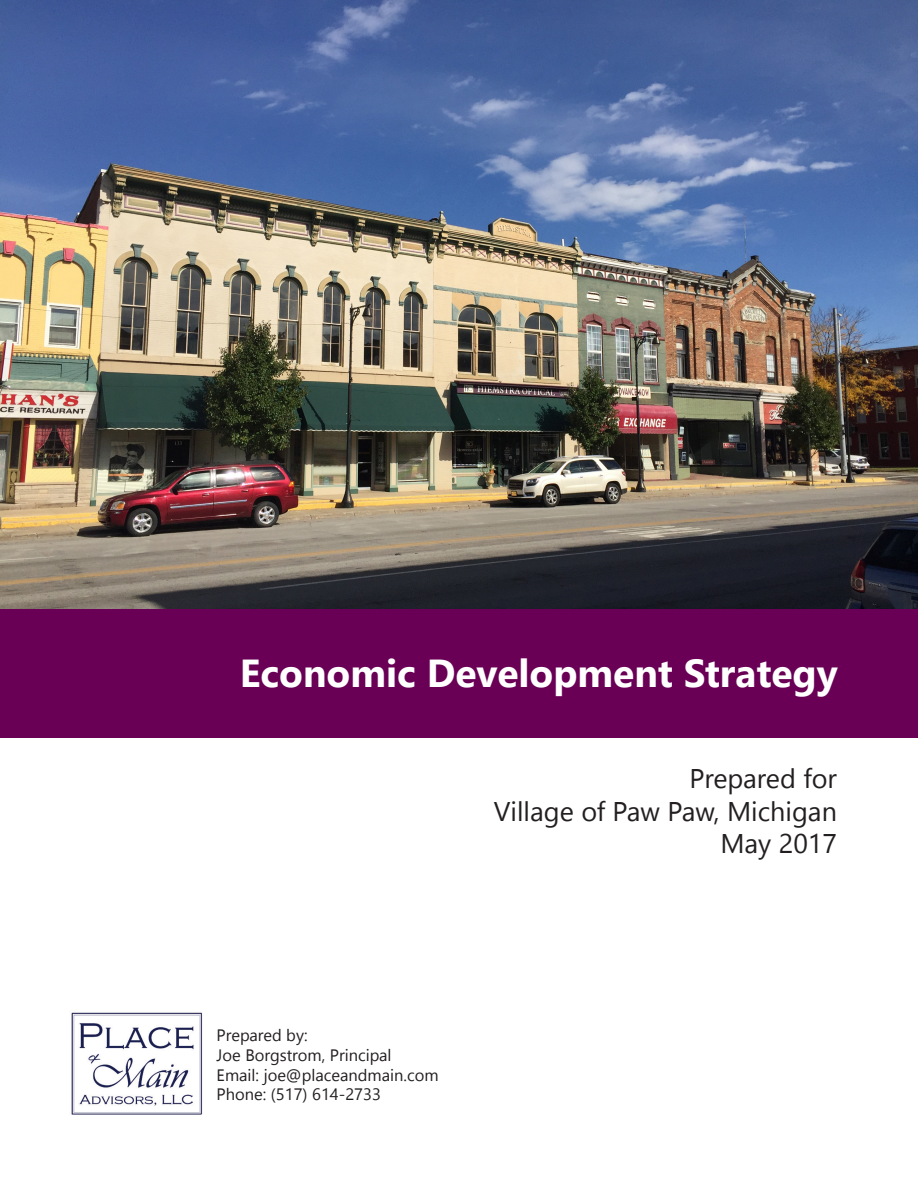
<style>
.page{position:relative;width:918px;height:1188px;background:#fff}
.page>*{position:absolute;margin:0;border:0;box-sizing:border-box;transform-origin:0 0}
.t1{font:700 39px "Gadugi";color:#fff}
.t2{font:27px "Gadugi";color:#231f20}
.t3{font:16.5px "Gadugi";color:#231f20}
</style>
<div class="page">
<img style="left:0;top:0;width:918px;height:609px">
<div style="left:0;top:609px;width:918px;height:128px;background:#690055"></div>
<img style="left:71px;top:1012px;width:132px;height:103px">
<p class="t1" style="left:240px;top:650px;width:600px">Economic Development Strategy</p>
<p class="t2" style="left:689px;top:762px;width:149px">Prepared for</p>
<p class="t2" style="left:494px;top:795px;width:345px">Village of Paw Paw, Michigan</p>
<p class="t2" style="left:720px;top:827px;width:118px">May 2017</p>
<p class="t3" style="left:217px;top:1025px;width:92px">Prepared by:</p>
<p class="t3" style="left:217px;top:1045px;width:176px">Joe Borgstrom, Principal</p>
<p class="t3" style="left:217px;top:1065px;width:223px">Email: joe@placeandmain.com</p>
<p class="t3" style="left:217px;top:1085px;width:166px">Phone: (517) 614-2733</p>
</div>
